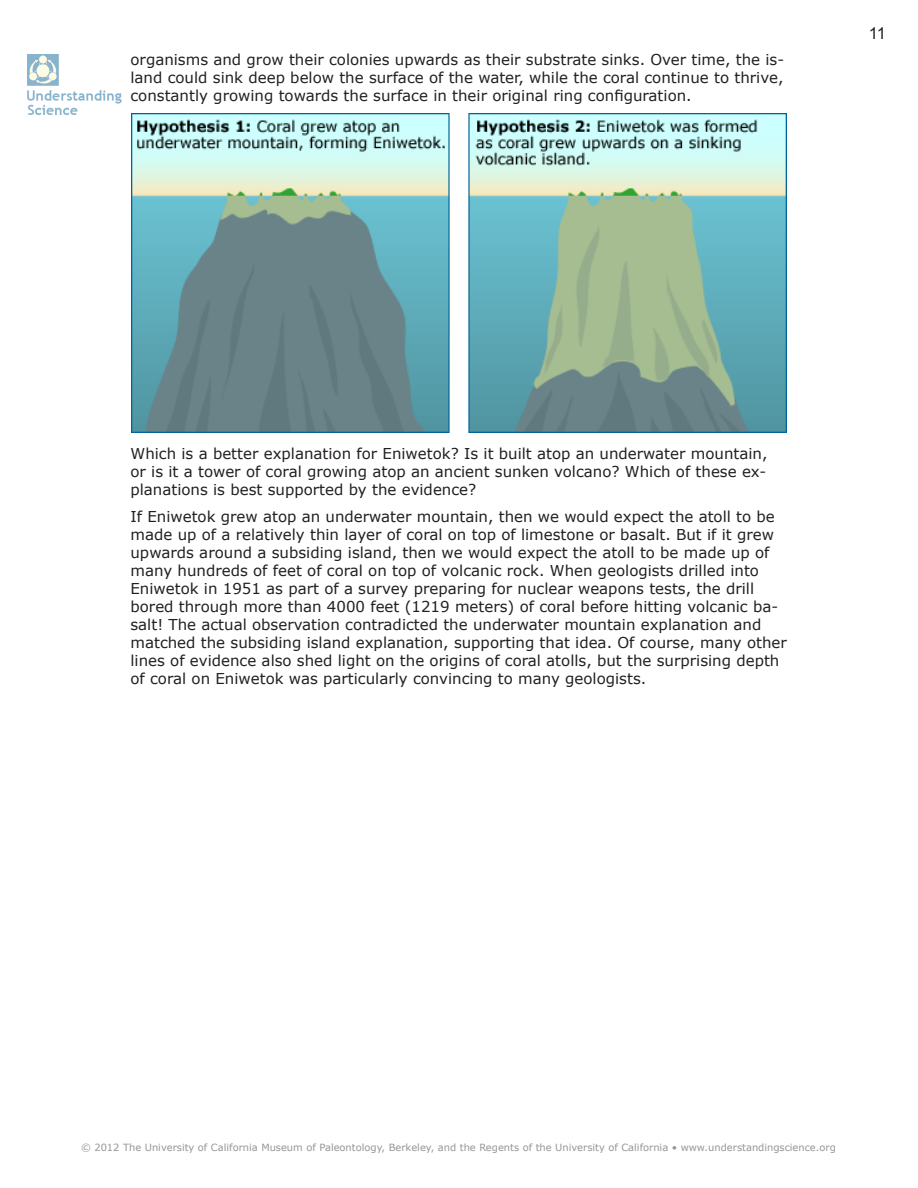
<style>
.page{position:relative;width:918px;height:1188px;background:#fff}
.page>*{position:absolute;margin:0;border:0;box-sizing:border-box;transform-origin:0 0}
.t1{font:16.5px "Arial";color:#231f20}
.t2{font:15px/18px "Verdana";color:#231f20;text-align:justify}
.t3{font:9.9px "Verdana";color:#939598}
</style>
<div class="page">
<img style="left:27px;top:54px;width:95px;height:61px">
<img style="left:131px;top:113px;width:656px;height:319px">
<p class="t2" style="left:130px;top:51px;width:655px">organisms and grow their colonies upwards as their substrate sinks. Over time, the is&shy;land could sink deep below the surface of the water, while the coral continue to thrive, constantly growing towards the surface in their original ring configuration.</p>
<p class="t1" style="left:869px;top:22px;width:19px">11</p>
<p class="t2" style="left:130px;top:444px;width:639px">Which is a better explanation for Eniwetok? Is it built atop an underwater mountain, or is it a tower of coral growing atop an ancient sunken volcano? Which of these ex&shy;planations is best supported by the evidence?</p>
<p class="t2" style="left:130px;top:507px;width:658px;text-align:left">If Eniwetok grew atop an underwater mountain, then we would expect the atoll to be made up of a relatively thin layer of coral on top of limestone or basalt. But if it grew upwards around a subsiding island, then we would expect the atoll to be made up of many hundreds of feet of coral on top of volcanic rock. When geologists drilled into Eniwetok in 1951 as part of a survey preparing for nuclear weapons tests, the drill bored through more than 4000 feet (1219 meters) of coral before hitting volcanic ba&shy;salt! The actual observation contradicted the underwater mountain explanation and matched the subsiding island explanation, supporting that idea. Of course, many other lines of evidence also shed light on the origins of coral atolls, but the surprising depth of coral on Eniwetok was particularly convincing to many geologists.</p>
<p class="t3" style="left:81px;top:1141px;width:756px">© 2012 The University of California Museum of Paleontology, Berkeley, and the Regents of the University of California • www.understandingscience.org</p>
</div>
